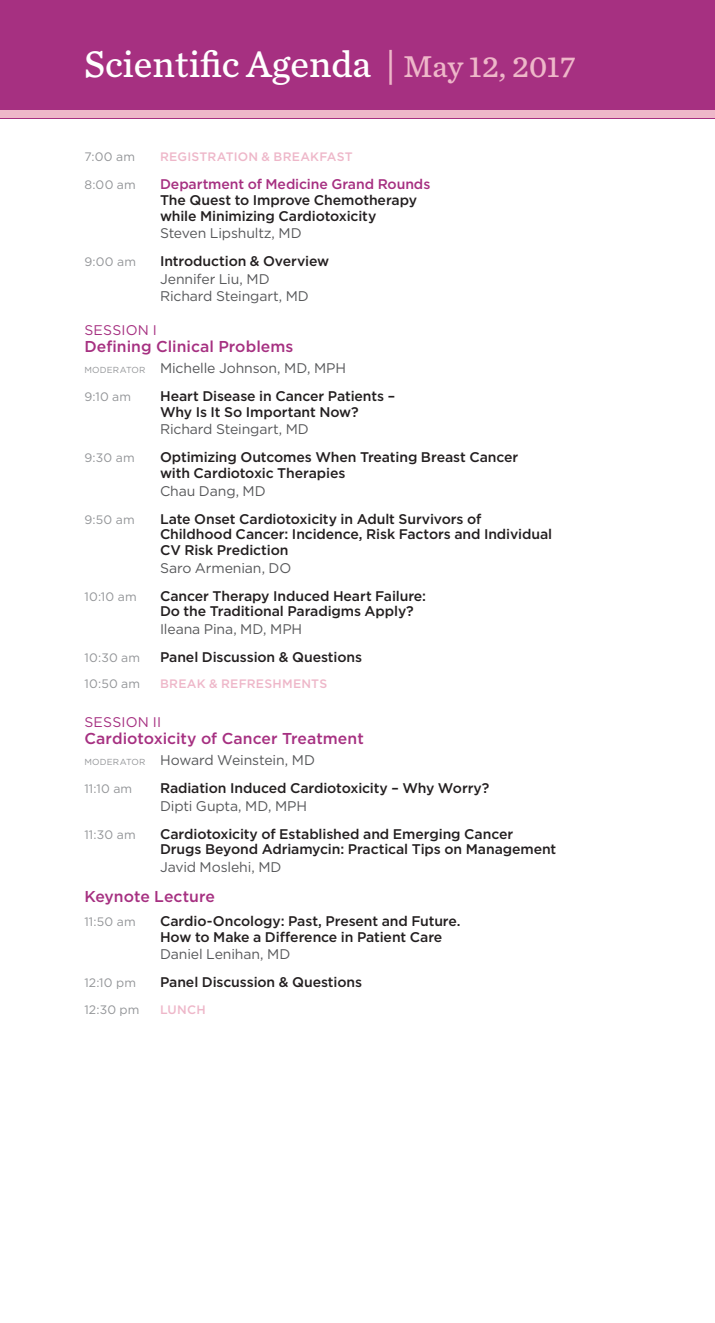
<style>
.page{position:relative;width:715px;height:1323px;background:#fff}
.page>*{position:absolute;margin:0;border:0;box-sizing:border-box;transform-origin:0 0}
.t1{font:38.5px "Chronicle Text G4";color:#fff}
.mskThoracicAgendaIte{font:500 15.75px "Gotham";color:#a63081}
.mskThoracicAgendaIte-2{font:500 14px/15.8px "Gotham";letter-spacing:-.01em;color:#231f20}
.mskThoracicAgendaIte-3{font:14px/17.5px "Gotham";letter-spacing:-.01em;color:#57585a}
.mskThoracicAgendaIte-4{font:14px "Gotham";letter-spacing:.015em;color:#a63081}
.mskThoracicAgendaIte-5{font:12.25px "Gotham";letter-spacing:.015em;color:#939598}
.mskThoracicAgendaIte-6{font:500 12.25px "Gotham";letter-spacing:.02em;color:#eeb7c9}
.s1{color:#eeb7c9}
.s2{font-size:31.5px;color:#eeb7c9}
.s3{color:#a63081}
.s4{font-weight:500;color:#231f20}
.s5{font-size:8.75px;color:#939598}
.s6{font-weight:400;color:#57585a}
</style>
<div class="page">
<div style="left:0;top:0;width:714px;height:118px;background:#a63081"></div>
<div style="left:0;top:110px;width:714px;height:8px;background:#eeb7c9"></div>
<p class="t1" style="left:84px;top:35px;width:492px">Scientific Agenda <span class="s1">|</span> <span class="s2">May 12, 2017</span></p>
<p class="mskThoracicAgendaIte-5" style="left:84px;top:149px;width:52px">7:00 am</p>
<p class="mskThoracicAgendaIte-6" style="left:160px;top:149px;width:194px">REGISTRATION &amp; BREAKFAST</p>
<p class="mskThoracicAgendaIte-5" style="left:84px;top:177px;width:53px">8:00 am</p>
<p class="mskThoracicAgendaIte-2" style="left:160px;top:176px;width:272px"><span class="s3">Department of Medicine Grand Rounds<br></span>The Quest to Improve Chemotherapy while Minimizing Cardiotoxicity</p>
<p class="mskThoracicAgendaIte-3" style="left:160px;top:224px;width:143px">Steven Lipshultz, MD</p>
<p class="mskThoracicAgendaIte-5" style="left:84px;top:254px;width:53px">9:00 am</p>
<p class="mskThoracicAgendaIte-3" style="left:160px;top:252px;width:171px"><span class="s4">Introduction &amp; Overview<br></span>Jennifer Liu, MD<br>Richard Steingart, MD</p>
<p class="mskThoracicAgendaIte-4" style="left:84px;top:321px;width:74px">SESSION I</p>
<p class="mskThoracicAgendaIte" style="left:84px;top:336px;width:210px">Defining Clinical Problems</p>
<p class="mskThoracicAgendaIte-3" style="left:84px;top:359px;width:263px"><span class="s5">MODERATOR</span> Michelle Johnson, MD, MPH</p>
<p class="mskThoracicAgendaIte-5" style="left:84px;top:389px;width:48px">9:10 am</p>
<p class="mskThoracicAgendaIte-2" style="left:160px;top:388px;width:236px">Heart Disease in Cancer Patients –<br>Why Is It So Important Now?</p>
<p class="mskThoracicAgendaIte-3" style="left:160px;top:420px;width:150px">Richard Steingart, MD</p>
<p class="mskThoracicAgendaIte-5" style="left:84px;top:450px;width:52px">9:30 am</p>
<p class="mskThoracicAgendaIte-2" style="left:160px;top:449px;width:360px">Optimizing Outcomes When Treating Breast Cancer with Cardiotoxic Therapies</p>
<p class="mskThoracicAgendaIte-3" style="left:160px;top:482px;width:107px">Chau Dang, MD</p>
<p class="mskThoracicAgendaIte-5" style="left:84px;top:511px;width:52px">9:50 am</p>
<p class="mskThoracicAgendaIte-2" style="left:160px;top:511px;width:393px">Late Onset Cardiotoxicity in Adult Survivors of<br>Childhood Cancer: Incidence, Risk Factors and Individual<br>CV Risk Prediction</p>
<p class="mskThoracicAgendaIte-3" style="left:160px;top:559px;width:133px">Saro Armenian, DO</p>
<p class="mskThoracicAgendaIte-5" style="left:84px;top:588px;width:54px">10:10 am</p>
<p class="mskThoracicAgendaIte-2" style="left:160px;top:588px;width:267px">Cancer Therapy Induced Heart Failure:<br>Do the Traditional Paradigms Apply?</p>
<p class="mskThoracicAgendaIte-3" style="left:160px;top:620px;width:144px">Ileana Pina, MD, MPH</p>
<p class="mskThoracicAgendaIte-5" style="left:84px;top:650px;width:57px">10:30 am</p>
<p class="mskThoracicAgendaIte-2" style="left:160px;top:649px;width:203px">Panel Discussion &amp; Questions</p>
<p class="mskThoracicAgendaIte-5" style="left:84px;top:676px;width:57px">10:50 am</p>
<p class="mskThoracicAgendaIte-6" style="left:160px;top:676px;width:169px">BREAK &amp; REFRESHMENTS</p>
<p class="mskThoracicAgendaIte-4" style="left:84px;top:713px;width:78px">SESSION II</p>
<p class="mskThoracicAgendaIte" style="left:84px;top:728px;width:281px">Cardiotoxicity of Cancer Treatment</p>
<p class="mskThoracicAgendaIte-3" style="left:84px;top:751px;width:232px"><span class="s5">MODERATOR</span> Howard Weinstein, MD</p>
<p class="mskThoracicAgendaIte-5" style="left:84px;top:781px;width:49px">11:10 am</p>
<p class="mskThoracicAgendaIte-2" style="left:160px;top:779px;width:331px;line-height:17.5px">Radiation Induced Cardiotoxicity – Why Worry?<br><span class="s6">Dipti Gupta, MD, MPH</span></p>
<p class="mskThoracicAgendaIte-5" style="left:84px;top:826px;width:53px">11:30 am</p>
<p class="mskThoracicAgendaIte-2" style="left:160px;top:826px;width:398px">Cardiotoxicity of Established and Emerging Cancer<br>Drugs Beyond Adriamycin: Practical Tips on Management</p>
<p class="mskThoracicAgendaIte-3" style="left:160px;top:858px;width:123px">Javid Moslehi, MD</p>
<p class="mskThoracicAgendaIte" style="left:84px;top:886px;width:132px">Keynote Lecture</p>
<p class="mskThoracicAgendaIte-5" style="left:84px;top:914px;width:53px">11:50 am</p>
<p class="mskThoracicAgendaIte-2" style="left:160px;top:913px;width:302px">Cardio-Oncology: Past, Present and Future.<br>How to Make a Difference in Patient Care</p>
<p class="mskThoracicAgendaIte-3" style="left:160px;top:945px;width:132px">Daniel Lenihan, MD</p>
<p class="mskThoracicAgendaIte-5" style="left:84px;top:975px;width:53px">12:10 pm</p>
<p class="mskThoracicAgendaIte-2" style="left:160px;top:974px;width:203px">Panel Discussion &amp; Questions</p>
<p class="mskThoracicAgendaIte-5" style="left:84px;top:1001px;width:57px">12:30 pm</p>
<p class="mskThoracicAgendaIte-6" style="left:160px;top:1001px;width:47px">LUNCH</p>
</div>
